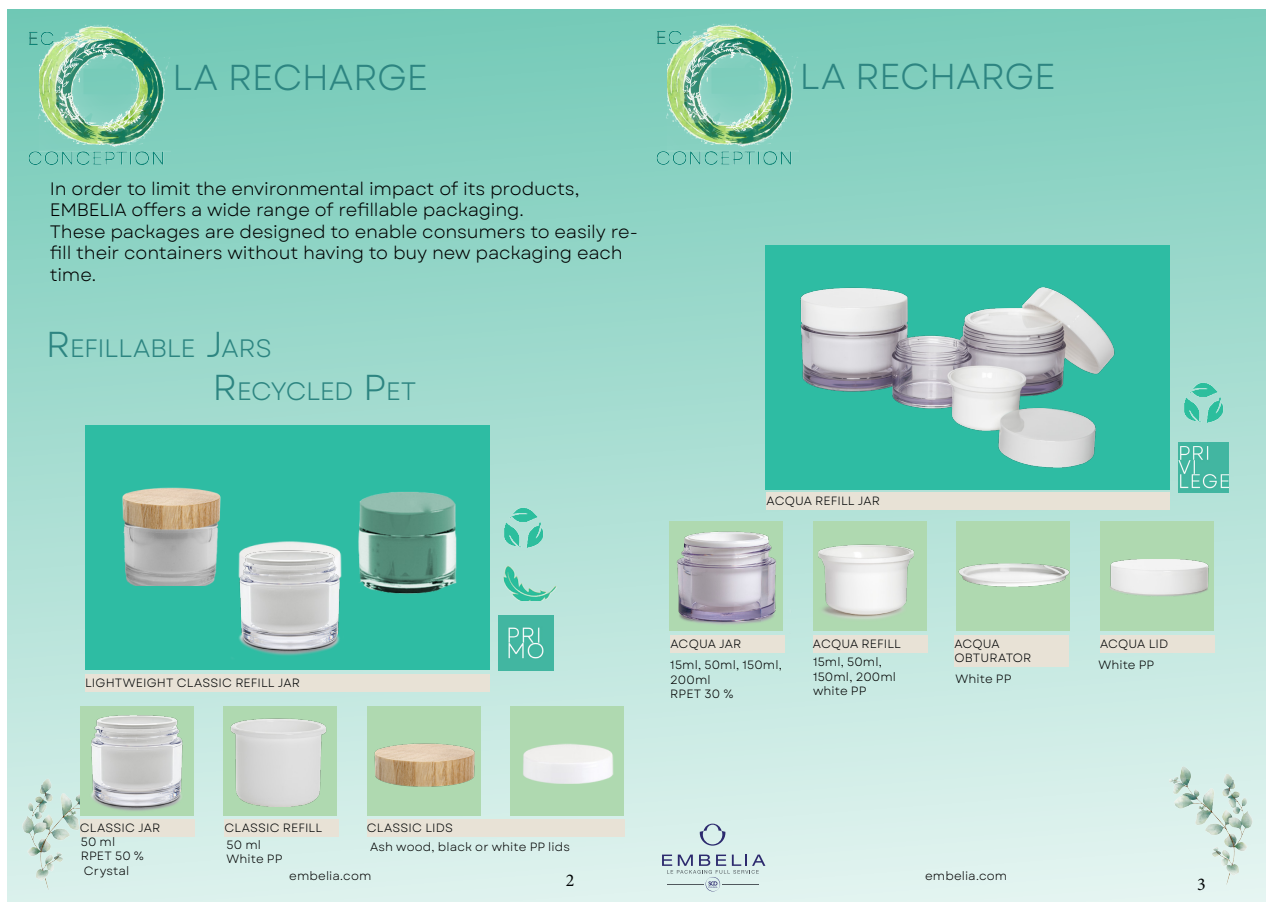
<style>
.page{position:relative;width:1276px;height:910px;background:#fff}
.page>*{position:absolute;margin:0;border:0;box-sizing:border-box;transform-origin:0 0}
.t1{font:36px "Garet";letter-spacing:-.015em;color:#2d8581}
.TITRE_OK{font:25.2px "Garet";letter-spacing:-.015em;color:#2d8581}
.CARACTERISTIQUES{font:18px/21.6px "Garet";letter-spacing:-.01em;color:#000}
.t2{font:18px "Minion Pro";color:#010405}
.CARACTERISTIQUES-2{font:12px/14.4px "Garet";letter-spacing:.01em;color:#000}
.GAMME_PRIVILEGE{font:12px "Garet";letter-spacing:.01em;color:#010405}
.s1{font-size:36px}
</style>
<div class="page">
<div style="left:7px;top:9px;width:1259px;height:892px;background:linear-gradient(to bottom,#74cab8,#e0f3ef)"></div>
<img style="left:21px;top:24px;width:149px;height:149px">
<img style="left:9px;top:749px;width:107px;height:152px">
<img style="left:1158px;top:744px;width:95px;height:152px">
<svg style="left:700px;top:824px;width:25px;height:22px"></svg>
<svg style="left:662px;top:855px;width:103px;height:37px;background:#c5d7da"></svg>
<img style="left:649px;top:23px;width:149px;height:149px">
<div style="left:85px;top:425px;width:404px;height:245px;background:#2ebca3"></div>
<div style="left:80px;top:706px;width:113px;height:109px;background:#afd9b0"></div>
<div style="left:223px;top:706px;width:114px;height:109px;background:#afd9b0"></div>
<div style="left:367px;top:706px;width:113px;height:109px;background:#afd9b0"></div>
<div style="left:510px;top:706px;width:114px;height:109px;background:#afd9b0"></div>
<img style="left:499px;top:615px;width:54px;height:55px">
<div style="left:669px;top:521px;width:114px;height:109px;background:#afd9b0"></div>
<div style="left:813px;top:521px;width:114px;height:109px;background:#afd9b0"></div>
<div style="left:956px;top:521px;width:114px;height:109px;background:#afd9b0"></div>
<div style="left:1100px;top:521px;width:114px;height:109px;background:#afd9b0"></div>
<div style="left:765px;top:246px;width:404px;height:244px;background:#2ebca3"></div>
<img style="left:800px;top:287px;width:315px;height:181px">
<img style="left:374px;top:733px;width:109px;height:68px">
<img style="left:238px;top:541px;width:104px;height:115px">
<img style="left:89px;top:715px;width:102px;height:102px">
<img style="left:122px;top:487px;width:99px;height:99px">
<img style="left:358px;top:491px;width:99px;height:103px">
<img style="left:230px;top:718px;width:97px;height:88px">
<img style="left:523px;top:744px;width:91px;height:40px">
<img style="left:657px;top:528px;width:144px;height:110px">
<img style="left:805px;top:535px;width:109px;height:90px">
<img style="left:1110px;top:559px;width:106px;height:50px">
<img style="left:1180px;top:378px;width:49px;height:49px">
<img style="left:1178px;top:442px;width:50px;height:51px">
<img style="left:955px;top:551px;width:122px;height:47px">
<img style="left:500px;top:504px;width:49px;height:48px">
<img style="left:496px;top:553px;width:67px;height:48px">
<div style="left:85px;top:674px;width:404px;height:17px;background:#e8e2d6"></div>
<div style="left:766px;top:492px;width:403px;height:18px;background:#e8e2d6"></div>
<div style="left:80px;top:820px;width:115px;height:17px;background:#e8e2d6"></div>
<div style="left:224px;top:820px;width:115px;height:17px;background:#e8e2d6"></div>
<div style="left:367px;top:820px;width:257px;height:17px;background:#e8e2d6"></div>
<div style="left:670px;top:635px;width:115px;height:17px;background:#e8e2d6"></div>
<div style="left:813px;top:635px;width:115px;height:17px;background:#e8e2d6"></div>
<div style="left:954px;top:635px;width:115px;height:17px;background:#e8e2d6"></div>
<div style="left:954px;top:649px;width:115px;height:18px;background:#e8e2d6"></div>
<div style="left:1100px;top:635px;width:115px;height:17px;background:#e8e2d6"></div>
<h1 class="t1" style="left:172px;top:55px;width:251px">LA RECHARGE</h1>
<p class="CARACTERISTIQUES" style="left:50px;top:178px;width:589px">In order to limit the environmental impact of its products, EMBELIA offers a wide range of refillable packaging.<br>These packages are designed to enable consumers to easily re&shy;fill their containers without having to buy new packaging each time.</p>
<p class="TITRE_OK" style="left:46px;top:333px;width:228px"><span class="s1">R</span>EFILLABLE <span class="s1">J</span>ARS</p>
<p class="TITRE_OK" style="left:213px;top:376px;width:205px"><span class="s1">R</span>ECYCLED <span class="s1">P</span>ET</p>
<h1 class="t1" style="left:799px;top:54px;width:251px">LA RECHARGE</h1>
<p class="GAMME_PRIVILEGE" style="left:766px;top:493px;width:115px">ACQUA REFILL JAR</p>
<p class="GAMME_PRIVILEGE" style="left:85px;top:675px;width:217px">LIGHTWEIGHT CLASSIC REFILL JAR</p>
<p class="GAMME_PRIVILEGE" style="left:80px;top:821px;width:82px">CLASSIC JAR</p>
<p class="GAMME_PRIVILEGE" style="left:224px;top:821px;width:99px">CLASSIC REFILL</p>
<p class="GAMME_PRIVILEGE" style="left:367px;top:821px;width:88px">CLASSIC LIDS</p>
<p class="GAMME_PRIVILEGE" style="left:670px;top:636px;width:72px">ACQUA JAR</p>
<p class="GAMME_PRIVILEGE" style="left:813px;top:636px;width:90px">ACQUA REFILL</p>
<p class="GAMME_PRIVILEGE" style="left:954px;top:636px;width:47px">ACQUA</p>
<p class="GAMME_PRIVILEGE" style="left:954px;top:651px;width:79px">OBTURATOR</p>
<p class="CARACTERISTIQUES-2" style="left:813px;top:655px;width:85px">15ml, 50ml,<br>150ml, 200ml</p>
<p class="CARACTERISTIQUES-2" style="left:813px;top:684px;width:55px">white PP</p>
<p class="CARACTERISTIQUES-2" style="left:670px;top:658px;width:113px">15ml, 50ml, 150ml,<br>200ml</p>
<p class="CARACTERISTIQUES-2" style="left:670px;top:687px;width:65px">RPET 30 %</p>
<p class="CARACTERISTIQUES-2" style="left:955px;top:672px;width:57px">White PP</p>
<p class="GAMME_PRIVILEGE" style="left:1100px;top:636px;width:70px">ACQUA LID</p>
<p class="CARACTERISTIQUES-2" style="left:1098px;top:658px;width:57px">White PP</p>
<p class="CARACTERISTIQUES-2" style="left:81px;top:835px;width:36px">50 ml</p>
<p class="CARACTERISTIQUES-2" style="left:81px;top:849px;width:65px">RPET 50 %</p>
<p class="CARACTERISTIQUES-2" style="left:84px;top:864px;width:47px">Crystal</p>
<p class="CARACTERISTIQUES-2" style="left:226px;top:838px;width:36px">50 ml</p>
<p class="CARACTERISTIQUES-2" style="left:226px;top:852px;width:57px">White PP</p>
<p class="CARACTERISTIQUES-2" style="left:370px;top:840px;width:201px">Ash wood, black or white PP lids</p>
<p class="CARACTERISTIQUES-2" style="left:289px;top:869px;width:84px">embelia.com</p>
<p class="CARACTERISTIQUES-2" style="left:925px;top:869px;width:84px">embelia.com</p>
<p class="t2" style="left:566px;top:868px;width:10px">2</p>
<p class="t2" style="left:1197px;top:872px;width:10px">3</p>
</div>
